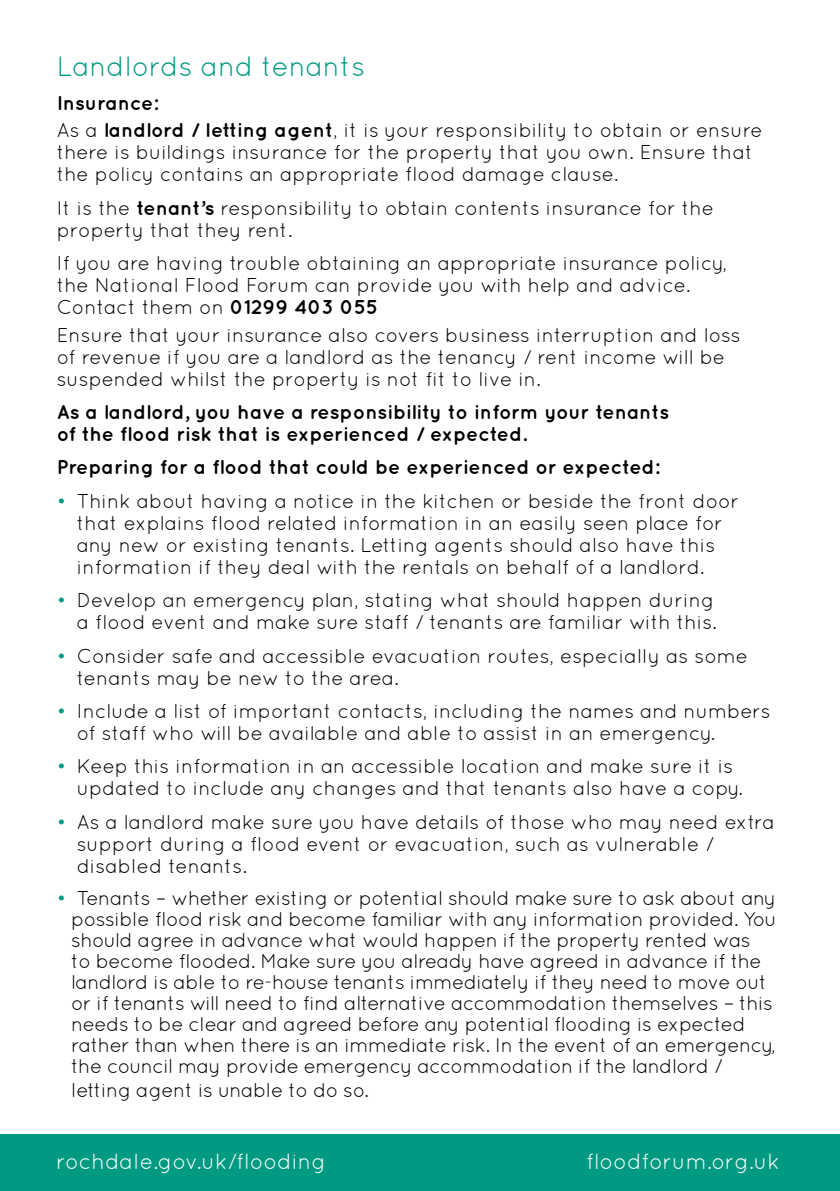
<style>
.page{position:relative;width:840px;height:1191px;background:#fff}
.page>*{position:absolute;margin:0;border:0;box-sizing:border-box;transform-origin:0 0}
.t1{font:28px "Quicksand";letter-spacing:-.005em;color:#009a82}
.t2{font:22px "Quicksand";color:#fff}
.t3{font:20px/22px "Quicksand";letter-spacing:-.01em;color:#000}
.t4{font:700 20px/22px "Quicksand";color:#000}
.s1{font-weight:700}
.s2{color:#009a82}
</style>
<div class="page">
<div style="left:0;top:1134px;width:839px;height:57px;background:#009a82"></div>
<h1 class="t1" style="left:57px;top:50px;width:310px">Landlords and tenants</h1>
<p class="t3" style="left:57px;top:89px;width:707px;line-height:27.6px"><span class="s1">Insurance:<br></span>As a <span class="s1">landlord / letting agent</span>, it is your responsibility to obtain or ensure</p>
<p class="t3" style="left:57px;top:141px;width:697px">there is buildings insurance for the property that you own. Ensure that the policy contains an appropriate flood damage clause.</p>
<p class="t3" style="left:57px;top:196px;width:658px">It is the <span class="s1">tenant’s</span> responsibility to obtain contents insurance for the property that they rent.</p>
<p class="t3" style="left:57px;top:252px;width:671px">If you are having trouble obtaining an appropriate insurance policy, the National Flood Forum can provide you with help and advice.<br>Contact them on <span class="s1">01299 403 055</span></p>
<p class="t3" style="left:57px;top:323px;width:685px">Ensure that your insurance also covers business interruption and loss of revenue if you are a landlord as the tenancy / rent income will be suspended whilst the property is not fit to live in.</p>
<p class="t4" style="left:57px;top:400px;width:614px">As a landlord, you have a responsibility to inform your tenants of the flood risk that is experienced / expected.</p>
<p class="t4" style="left:57px;top:456px;width:604px">Preparing for a flood that could be experienced or expected:</p>
<p class="t3" style="left:77px;top:489px;width:663px;text-indent:-20px"><span class="s2">•</span> Think about having a notice in the kitchen or beside the front door that explains flood related information in an easily seen place for any new or existing tenants. Letting agents should also have this information if they deal with the rentals on behalf of a landlord.</p>
<p class="t3" style="left:57px;top:589px;width:661px;text-align:right"><span class="s2">•</span> Develop an emergency plan, stating what should happen during a flood event and make sure staff / tenants are familiar with this.</p>
<p class="t3" style="left:77px;top:644px;width:672px;text-indent:-20px"><span class="s2">•</span> Consider safe and accessible evacuation routes, especially as some tenants may be new to the area.</p>
<p class="t3" style="left:77px;top:699px;width:695px;text-indent:-20px"><span class="s2">•</span> Include a list of important contacts, including the names and numbers of staff who will be available and able to assist in an emergency.</p>
<p class="t3" style="left:77px;top:755px;width:667px;text-indent:-20px"><span class="s2">•</span> Keep this information in an accessible location and make sure it is updated to include any changes and that tenants also have a copy.</p>
<p class="t3" style="left:77px;top:810px;width:699px;text-indent:-20px"><span class="s2">•</span> As a landlord make sure you have details of those who may need extra support during a flood event or evacuation, such as vulnerable / disabled tenants.</p>
<p class="t3" style="left:71px;top:887px;width:706px;line-height:21px;text-indent:-14px"><span class="s2">•</span> Tenants – whether existing or potential should make sure to ask about any possible flood risk and become familiar with any information provided. You should agree in advance what would happen if the property rented was<br>to become flooded. Make sure you already have agreed in advance if the landlord is able to re-house tenants immediately if they need to move out or if tenants will need to find alternative accommodation themselves – this needs to be clear and agreed before any potential flooding is expected rather than when there is an immediate risk. In the event of an emergency, the council may provide emergency accommodation if the landlord /</p>
<p class="t3" style="left:71px;top:1079px;width:299px">letting agent is unable to do so.</p>
<p class="t2" style="left:56px;top:1148px;width:271px">rochdale.gov.uk/flooding</p>
<p class="t2" style="left:585px;top:1148px;width:195px">floodforum.org.uk</p>
</div>
